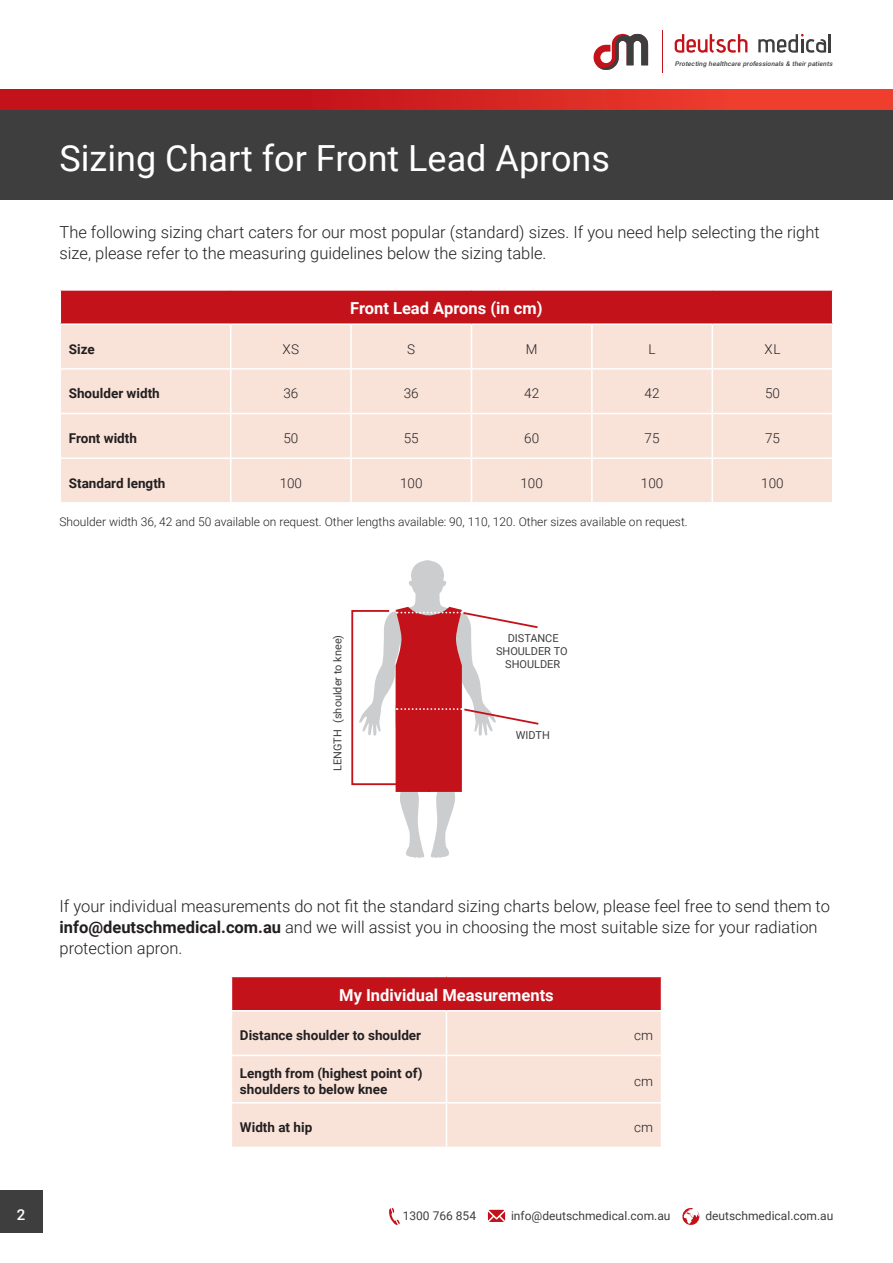
<style>
.page{position:relative;width:893px;height:1263px;background:#fff}
.page>*{position:absolute;margin:0;border:0;box-sizing:border-box;transform-origin:0 0}
.t1{font:36px "Roboto";color:#fff}
.t2{font:300 16.5px/21px "Roboto";color:#231f20}
.t3{font:700 16.5px "Roboto";color:#fff}
.t4{font:500 15px "Roboto";color:#fff}
.t5{font:700 13.5px/16.2px "Roboto";color:#231f20}
.t6{font:300 13.5px "Roboto";color:#231f20}
.t7{font:300 12px "Roboto";color:#231f20}
.t8{font:12px "Roboto";color:#3e3e3f}
.t9{font:10.95px/12.8px "Roboto";color:#3e3e3f;text-align:center}
.t10{font:italic 500 6.45px "Roboto";color:#3e3e3f}
.s1{font-weight:700}
</style>
<div class="page">
<div style="left:0;top:1191px;width:43px;height:42px;background:#3e3e3f"></div>
<svg style="left:675px;top:34px;width:72px;height:19px"></svg>
<svg style="left:758px;top:34px;width:68px;height:19px"></svg>
<hr style="left:828px;top:34px;width:3px;height:18px;background:#3e3e3f">
<hr style="left:662px;top:30px;width:1px;height:42px;background:#c4121a">
<svg style="left:594px;top:34px;width:54px;height:36px"></svg>
<svg style="left:389px;top:1208px;width:11px;height:17px"></svg>
<svg style="left:488px;top:1210px;width:17px;height:12px"></svg>
<svg style="left:682px;top:1208px;width:18px;height:17px"></svg>
<div style="left:0;top:89px;width:893px;height:22px;background:linear-gradient(to right,#b90715,#f24230)"></div>
<div style="left:0;top:111px;width:893px;height:89px;background:#3e3e3f"></div>
<div style="left:60px;top:290px;width:773px;height:34px;background:#c4121a"></div>
<div style="left:61px;top:325px;width:771px;height:177px;background:#f9e3d9"></div>
<hr style="left:60px;top:289px;width:171px;height:2px;background:#fff">
<hr style="left:60px;top:291px;width:1px;height:32px;background:#fff">
<hr style="left:231px;top:289px;width:120px;height:2px;background:#fff">
<hr style="left:351px;top:289px;width:120px;height:2px;background:#fff">
<hr style="left:471px;top:289px;width:121px;height:2px;background:#fff">
<hr style="left:592px;top:289px;width:120px;height:2px;background:#fff">
<hr style="left:712px;top:289px;width:121px;height:2px;background:#fff">
<hr style="left:832px;top:291px;width:1px;height:32px;background:#fff">
<hr style="left:60px;top:323px;width:171px;height:2px;background:#fff">
<hr style="left:231px;top:323px;width:120px;height:2px;background:#fff">
<hr style="left:230px;top:325px;width:1px;height:43px;background:#fff">
<hr style="left:351px;top:323px;width:120px;height:2px;background:#fff">
<hr style="left:350px;top:325px;width:2px;height:43px;background:#fff">
<hr style="left:471px;top:323px;width:121px;height:2px;background:#fff">
<hr style="left:471px;top:325px;width:1px;height:43px;background:#fff">
<hr style="left:592px;top:323px;width:120px;height:2px;background:#fff">
<hr style="left:591px;top:325px;width:2px;height:43px;background:#fff">
<hr style="left:712px;top:323px;width:121px;height:2px;background:#fff">
<hr style="left:711px;top:325px;width:2px;height:43px;background:#fff">
<hr style="left:60px;top:368px;width:171px;height:2px;background:#fff">
<hr style="left:231px;top:368px;width:120px;height:2px;background:#fff">
<hr style="left:230px;top:370px;width:1px;height:43px;background:#fff">
<hr style="left:351px;top:368px;width:120px;height:2px;background:#fff">
<hr style="left:350px;top:370px;width:2px;height:43px;background:#fff">
<hr style="left:471px;top:368px;width:121px;height:2px;background:#fff">
<hr style="left:471px;top:370px;width:1px;height:43px;background:#fff">
<hr style="left:592px;top:368px;width:120px;height:2px;background:#fff">
<hr style="left:591px;top:370px;width:2px;height:43px;background:#fff">
<hr style="left:712px;top:368px;width:121px;height:2px;background:#fff">
<hr style="left:711px;top:370px;width:2px;height:43px;background:#fff">
<hr style="left:60px;top:413px;width:171px;height:1px;background:#fff">
<hr style="left:231px;top:413px;width:120px;height:1px;background:#fff">
<hr style="left:230px;top:414px;width:1px;height:43px;background:#fff">
<hr style="left:351px;top:413px;width:120px;height:1px;background:#fff">
<hr style="left:350px;top:414px;width:2px;height:43px;background:#fff">
<hr style="left:471px;top:413px;width:121px;height:1px;background:#fff">
<hr style="left:471px;top:414px;width:1px;height:43px;background:#fff">
<hr style="left:592px;top:413px;width:120px;height:1px;background:#fff">
<hr style="left:591px;top:414px;width:2px;height:43px;background:#fff">
<hr style="left:712px;top:413px;width:121px;height:1px;background:#fff">
<hr style="left:711px;top:414px;width:2px;height:43px;background:#fff">
<hr style="left:60px;top:457px;width:171px;height:2px;background:#fff">
<hr style="left:231px;top:457px;width:120px;height:2px;background:#fff">
<hr style="left:230px;top:459px;width:1px;height:43px;background:#fff">
<hr style="left:351px;top:457px;width:120px;height:2px;background:#fff">
<hr style="left:350px;top:459px;width:2px;height:43px;background:#fff">
<hr style="left:471px;top:457px;width:121px;height:2px;background:#fff">
<hr style="left:471px;top:459px;width:1px;height:43px;background:#fff">
<hr style="left:592px;top:457px;width:120px;height:2px;background:#fff">
<hr style="left:591px;top:459px;width:2px;height:43px;background:#fff">
<hr style="left:712px;top:457px;width:121px;height:2px;background:#fff">
<hr style="left:711px;top:459px;width:2px;height:43px;background:#fff">
<div style="left:231px;top:976px;width:430px;height:35px;background:#c4121a"></div>
<div style="left:232px;top:1011px;width:429px;height:136px;background:#f9e3d9"></div>
<hr style="left:231px;top:976px;width:215px;height:1px;background:#fff">
<hr style="left:231px;top:977px;width:1px;height:33px;background:#fff">
<hr style="left:446px;top:976px;width:216px;height:1px;background:#fff">
<hr style="left:231px;top:1010px;width:215px;height:1px;background:#fff">
<hr style="left:446px;top:1010px;width:216px;height:1px;background:#fff">
<hr style="left:446px;top:1011px;width:1px;height:44px;background:#fff">
<hr style="left:231px;top:1055px;width:215px;height:1px;background:#fff">
<hr style="left:446px;top:1055px;width:216px;height:1px;background:#fff">
<hr style="left:446px;top:1056px;width:1px;height:46px;background:#fff">
<hr style="left:231px;top:1102px;width:215px;height:1px;background:#fff">
<hr style="left:446px;top:1102px;width:216px;height:1px;background:#fff">
<hr style="left:446px;top:1103px;width:1px;height:44px;background:#fff">
<svg style="left:351px;top:560px;width:188px;height:298px"></svg>
<h1 class="t1" style="left:60px;top:133px;width:552px">Sizing Chart for Front Lead Aprons</h1>
<p class="t10" style="left:675px;top:61px;width:160px">Protecting healthcare professionals &amp; their patients</p>
<p class="t2" style="left:60px;top:221px;width:762px">The following sizing chart caters for our most popular (standard) sizes. If you need help selecting the right size, please refer to the measuring guidelines below the sizing table.</p>
<p class="t3" style="left:350px;top:297px;width:194px">Front Lead Aprons (in cm)</p>
<p class="t5" style="left:69px;top:340px;width:28px">Size</p>
<p class="t6" style="left:282px;top:339px;width:18px">XS</p>
<p class="t6" style="left:407px;top:339px;width:9px">S</p>
<p class="t6" style="left:526px;top:339px;width:13px">M</p>
<p class="t6" style="left:648px;top:339px;width:9px">L</p>
<p class="t6" style="left:765px;top:339px;width:17px">XL</p>
<p class="t5" style="left:69px;top:385px;width:93px">Shoulder width</p>
<p class="t6" style="left:283px;top:384px;width:16px">36</p>
<p class="t6" style="left:404px;top:384px;width:16px">36</p>
<p class="t6" style="left:524px;top:384px;width:16px">42</p>
<p class="t6" style="left:645px;top:384px;width:16px">42</p>
<p class="t6" style="left:765px;top:384px;width:16px">50</p>
<p class="t5" style="left:69px;top:429px;width:70px">Front width</p>
<p class="t6" style="left:283px;top:429px;width:16px">50</p>
<p class="t6" style="left:404px;top:429px;width:16px">55</p>
<p class="t6" style="left:524px;top:429px;width:16px">60</p>
<p class="t6" style="left:645px;top:429px;width:16px">75</p>
<p class="t6" style="left:765px;top:429px;width:16px">75</p>
<p class="t5" style="left:69px;top:474px;width:98px">Standard length</p>
<p class="t6" style="left:280px;top:473px;width:24px">100</p>
<p class="t6" style="left:400px;top:473px;width:24px">100</p>
<p class="t6" style="left:520px;top:473px;width:24px">100</p>
<p class="t6" style="left:641px;top:473px;width:24px">100</p>
<p class="t6" style="left:761px;top:473px;width:24px">100</p>
<p class="t7" style="left:60px;top:514px;width:630px">Shoulder width 36, 42 and 50 available on request. Other lengths available: 90, 110, 120. Other sizes available on request.</p>
<p class="t9" style="left:331px;top:771px;width:138px;rotate:-90deg">LENGTH (shoulder to knee)</p>
<p class="t9" style="left:496px;top:632px;width:73px">DISTANCE<br>SHOULDER TO<br>SHOULDER</p>
<p class="t9" style="left:516px;top:728px;width:36px">WIDTH</p>
<p class="t4" style="left:17px;top:1204px;width:10px">2</p>
<p class="t2" style="left:60px;top:895px;width:772px">If your individual measurements do not fit the standard sizing charts below, please feel free to send them to <span class="s1">info@deutschmedical.com.au</span> and we will assist you in choosing the most suitable size for your radiation protection apron.</p>
<p class="t3" style="left:339px;top:983px;width:216px">My Individual Measurements</p>
<p class="t5" style="left:240px;top:1027px;width:183px">Distance shoulder to shoulder</p>
<p class="t6" style="left:634px;top:1026px;width:20px">cm</p>
<p class="t5" style="left:240px;top:1065px;width:184px">Length from (highest point of) shoulders to below knee</p>
<p class="t6" style="left:634px;top:1072px;width:20px">cm</p>
<p class="t5" style="left:240px;top:1119px;width:74px">Width at hip</p>
<p class="t6" style="left:634px;top:1118px;width:20px">cm</p>
<p class="t8" style="left:403px;top:1208px;width:75px">1300 766 854</p>
<p class="t8" style="left:511px;top:1208px;width:161px">info@deutschmedical.com.au</p>
<p class="t8" style="left:705px;top:1208px;width:130px">deutschmedical.com.au</p>
</div>
